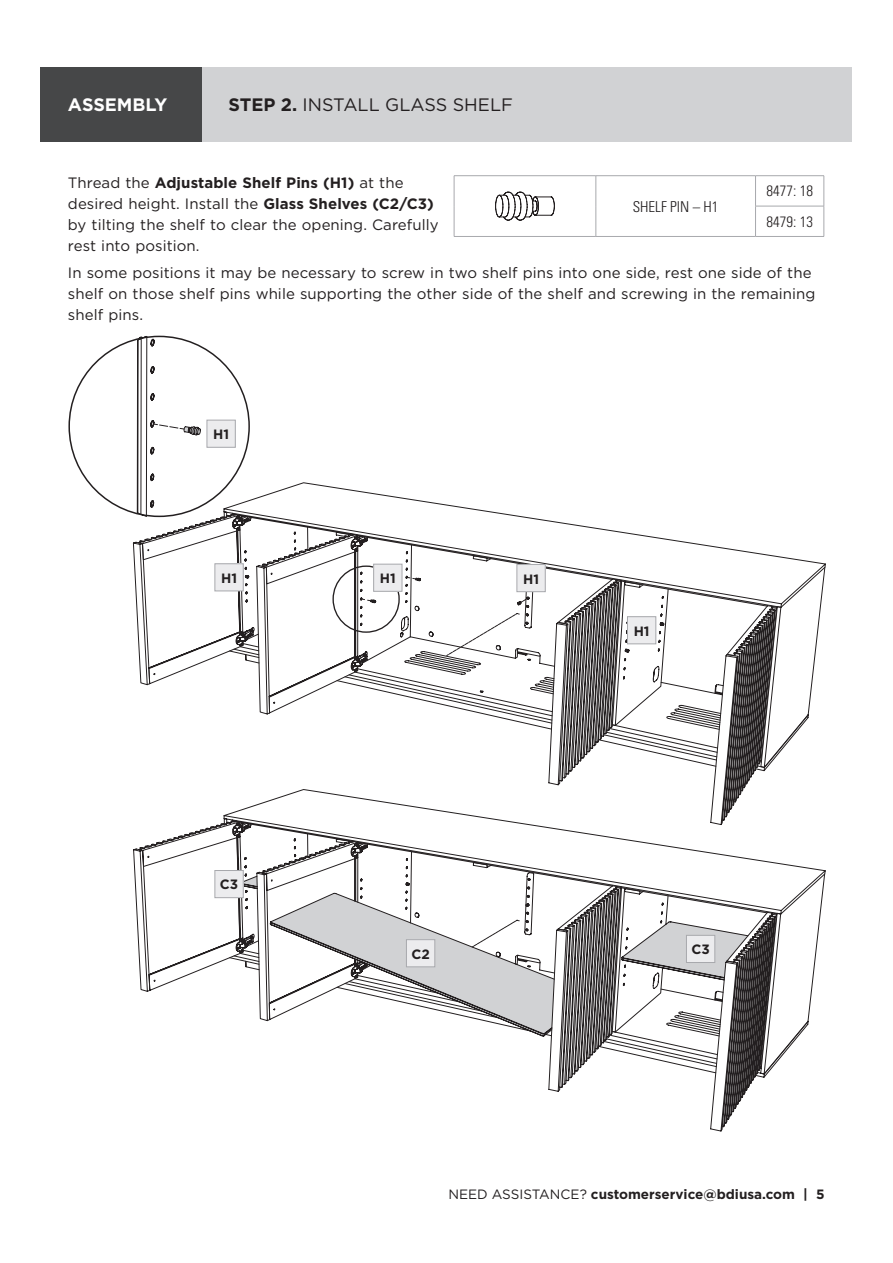
<style>
.page{position:relative;width:893px;height:1263px;background:#fff}
.page>*{position:absolute;margin:0;border:0;box-sizing:border-box;transform-origin:0 0}
.t1{font:18px "Gotham";color:#231f20}
.t2{font:700 18px "Gotham";color:#fff}
.t3{font:15px/21px "Gotham";letter-spacing:.005em;color:#231f20}
.t4{font:300 condensed 15px "Univers LT Pro";color:#231f20}
.t5{font:700 13.5px "Gotham";color:#231f20}
.s1{font-weight:700}
.s2{font-weight:400}
</style>
<div class="page">
<div style="left:40px;top:68px;width:812px;height:74px;background:#d1d2d4"></div>
<div style="left:40px;top:68px;width:161px;height:74px;background:#464748"></div>
<hr style="left:824px;top:176px;width:1px;height:30px;background:#a8a9ad">
<hr style="left:824px;top:206px;width:1px;height:30px;background:#a8a9ad">
<hr style="left:454px;top:175px;width:142px;height:1px;background:#a8a9ad">
<hr style="left:596px;top:175px;width:159px;height:1px;background:#a8a9ad">
<hr style="left:454px;top:236px;width:142px;height:1px;background:#a8a9ad">
<hr style="left:596px;top:236px;width:159px;height:1px;background:#a8a9ad">
<hr style="left:755px;top:175px;width:69px;height:1px;background:#a8a9ad">
<hr style="left:755px;top:236px;width:69px;height:1px;background:#a8a9ad">
<svg style="left:454px;top:176px;width:370px;height:60px"></svg>
<svg style="left:778px;top:556px;width:47px;height:199px"></svg>
<svg style="left:133px;top:513px;width:645px;height:244px"></svg>
<svg style="left:239px;top:516px;width:537px;height:273px"></svg>
<svg style="left:234px;top:667px;width:297px;height:25px"></svg>
<svg style="left:237px;top:517px;width:427px;height:153px"></svg>
<svg style="left:233px;top:516px;width:295px;height:151px"></svg>
<svg style="left:223px;top:789px;width:603px;height:86px"></svg>
<svg style="left:773px;top:821px;width:52px;height:241px"></svg>
<svg style="left:133px;top:820px;width:640px;height:159px"></svg>
<svg style="left:140px;top:822px;width:637px;height:309px"></svg>
<svg style="left:233px;top:822px;width:321px;height:214px"></svg>
<div style="left:215px;top:564px;width:28px;height:27px;background:#ececee"></div>
<div style="left:215px;top:564px;width:28px;height:27px;border:1px solid #a8a9ad"></div>
<div style="left:207px;top:420px;width:28px;height:27px;background:#ececee"></div>
<div style="left:207px;top:420px;width:28px;height:27px;border:1px solid #a8a9ad"></div>
<div style="left:517px;top:564px;width:28px;height:28px;background:#ececee"></div>
<div style="left:517px;top:564px;width:28px;height:28px;border:1px solid #a8a9ad"></div>
<div style="left:627px;top:617px;width:29px;height:27px;background:#ececee"></div>
<div style="left:627px;top:616px;width:29px;height:28px;border:1px solid #a8a9ad"></div>
<svg style="left:137px;top:336px;width:64px;height:181px"></svg>
<div style="left:332px;top:565px;width:68px;height:68px;border:1px solid #231f20;border-radius:50%"></div>
<div style="left:374px;top:564px;width:28px;height:27px;background:#ececee"></div>
<div style="left:373px;top:564px;width:29px;height:27px;border:1px solid #a8a9ad"></div>
<div style="left:406px;top:940px;width:29px;height:27px;background:#ececee"></div>
<div style="left:406px;top:939px;width:29px;height:28px;border:1px solid #a8a9ad"></div>
<div style="left:686px;top:935px;width:29px;height:27px;background:#ececee"></div>
<div style="left:686px;top:935px;width:29px;height:28px;border:1px solid #a8a9ad"></div>
<div style="left:215px;top:870px;width:28px;height:28px;background:#ececee"></div>
<div style="left:215px;top:870px;width:28px;height:28px;border:1px solid #a8a9ad"></div>
<p class="t2" style="left:68px;top:95px;width:101px">ASSEMBLY</p>
<p class="t1" style="left:228px;top:95px;width:286px"><span class="s1">STEP 2.</span> INSTALL GLASS SHELF</p>
<p class="t3" style="left:68px;top:172px;width:372px">Thread the <span class="s1">Adjustable Shelf Pins (H1)</span> at the desired height. Install the <span class="s1">Glass Shelves (C2/C3) </span>by tilting the shelf to clear the opening. Carefully rest into position.</p>
<p class="t3" style="left:68px;top:263px;width:749px">In some positions it may be necessary to screw in two shelf pins into one side, rest one side of the shelf on those shelf pins while supporting the other side of the shelf and screwing in the remaining shelf pins.</p>
<p class="t4" style="left:766px;top:181px;width:48px">8477: 18</p>
<p class="t4" style="left:766px;top:211px;width:48px">8479: 13</p>
<p class="t4" style="left:633px;top:196px;width:87px">SHELF PIN – H1</p>
<p class="t5" style="left:213px;top:426px;width:17px">H1</p>
<p class="t5" style="left:221px;top:570px;width:17px">H1</p>
<p class="t5" style="left:220px;top:877px;width:20px">C3</p>
<p class="t5" style="left:380px;top:571px;width:17px">H1</p>
<p class="t5" style="left:523px;top:571px;width:17px">H1</p>
<p class="t5" style="left:634px;top:623px;width:17px">H1</p>
<p class="t5" style="left:411px;top:946px;width:20px">C2</p>
<p class="t5" style="left:691px;top:942px;width:20px">C3</p>
<p class="t5" style="left:448px;top:1186px;width:378px"><span class="s2">NEED ASSISTANCE?</span> customerservice@bdiusa.com | 5</p>
</div>
